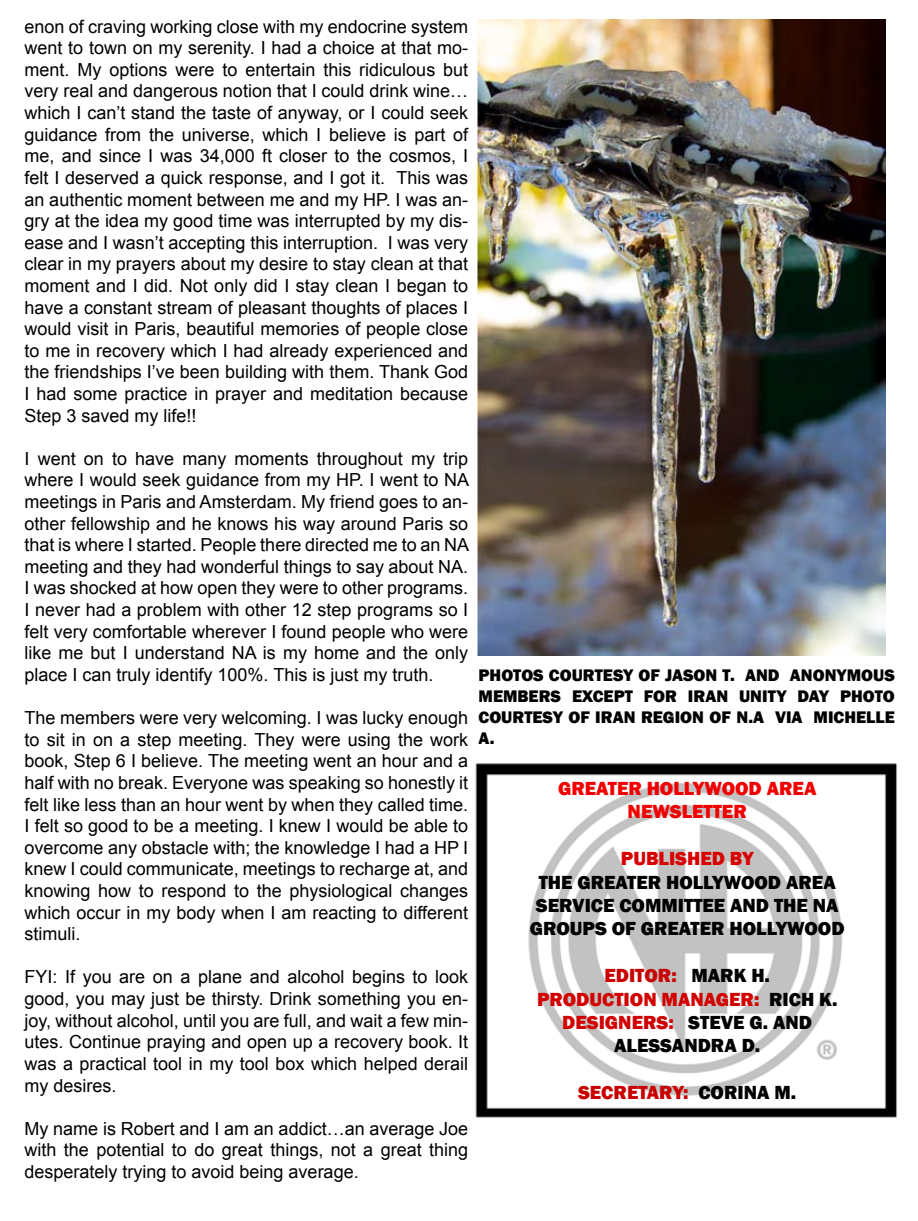
<style>
.page{position:relative;width:918px;height:1221px;background:#fff}
.page>*{position:absolute;margin:0;border:0;box-sizing:border-box;transform-origin:0 0}
.t1{font:800 19.5px "Franklin Gothic";color:#000}
.t2{font:800 19.5px "Franklin Gothic";color:#f20000}
.t3{font:800 19.5px "Franklin Gothic";color:#d30000}
.t4{font:800 19.5px "Franklin Gothic";color:#c90000}
.t5{font:800 19.5px "Franklin Gothic";color:#d90000}
.t6{font:800 19.5px "Franklin Gothic";color:#d00000}
.t7{font:18px/21.6px "Arial";color:#000;text-align:justify}
.t8{font:800 17.25px "Franklin Gothic";color:#000}
.s1{color:#c90000}
.s2{color:#000}
.s3{color:#d00000}
</style>
<div class="page">
<img style="left:478px;top:19px;width:408px;height:636px">
<img style="left:475px;top:763px;width:422px;height:355px">
<p class="t7" style="left:25px;top:16px;width:445px">enon of craving working close with my endocrine system went to town on my serenity. I had a choice at that mo&shy;ment. My options were to entertain this ridiculous but very real and dangerous notion that I could drink wine… which I can’t stand the taste of anyway, or I could seek guidance from the universe, which I believe is part of me, and since I was 34,000 ft closer to the cosmos, I felt I deserved a quick response, and I got it. This was an authentic moment between me and my HP. I was an&shy;gry at the idea my good time was interrupted by my dis&shy;ease and I wasn’t accepting this interruption. I was very clear in my prayers about my desire to stay clean at that moment and I did. Not only did I stay clean I began to have a constant stream of pleasant thoughts of places I would visit in Paris, beautiful memories of people close to me in recovery which I had already experienced and the friendships I’ve been building with them. Thank God I had some practice in prayer and meditation because Step 3 saved my life!!</p>
<p class="t7" style="left:25px;top:448px;width:446px">I went on to have many moments throughout my trip where I would seek guidance from my HP. I went to NA meetings in Paris and Amsterdam. My friend goes to an&shy;other fellowship and he knows his way around Paris so that is where I started. People there directed me to an NA meeting and they had wonderful things to say about NA.<br>I was shocked at how open they were to other programs.<br>I never had a problem with other 12 step programs so I felt very comfortable wherever I found people who were like me but I understand NA is my home and the only place I can truly identify 100%. This is just my truth.</p>
<p class="t7" style="left:25px;top:707px;width:445px">The members were very welcoming. I was lucky enough to sit in on a step meeting. They were using the work book, Step 6 I believe. The meeting went an hour and a half with no break. Everyone was speaking so honestly it felt like less than an hour went by when they called time.<br>I felt so good to be a meeting. I knew I would be able to overcome any obstacle with; the knowledge I had a HP I knew I could communicate, meetings to recharge at, and knowing how to respond to the physiological changes which occur in my body when I am reacting to different stimuli.</p>
<p class="t7" style="left:25px;top:966px;width:445px">FYI: If you are on a plane and alcohol begins to look good, you may just be thirsty. Drink something you en&shy;joy, without alcohol, until you are full, and wait a few min&shy;utes. Continue praying and open up a recovery book. It was a practical tool in my tool box which helped derail my desires.</p>
<p class="t7" style="left:25px;top:1117px;width:445px">My name is Robert and I am an addict…an average Joe with the potential to do great things, not a great thing desperately trying to avoid being average.</p>
<p class="t8" style="left:478px;top:664px;width:12px">PHOTOS</p>
<p class="t8" style="left:549px;top:664px;width:23px">COURTESY</p>
<p class="t8" style="left:639px;top:664px;width:38px">OF JASON</p>
<p class="t8" style="left:722px;top:664px;width:46px">T. AND</p>
<p class="t8" style="left:790px;top:664px;width:24px">ANONYMOUS</p>
<p class="t8" style="left:478px;top:685px;width:13px">MEMBERS</p>
<p class="t8" style="left:572px;top:685px;width:32px">EXCEPT</p>
<p class="t8" style="left:644px;top:685px;width:12px">FOR</p>
<p class="t8" style="left:688px;top:685px;width:18px">IRAN</p>
<p class="t8" style="left:739px;top:685px;width:22px">UNITY</p>
<p class="t8" style="left:798px;top:685px;width:12px">DAY</p>
<p class="t8" style="left:840px;top:685px;width:12px">PHOTO</p>
<p class="t8" style="left:479px;top:706px;width:12px">COURTESY</p>
<p class="t8" style="left:568px;top:706px;width:45px">OF IRAN</p>
<p class="t8" style="left:641px;top:706px;width:44px">REGION</p>
<p class="t8" style="left:710px;top:706px;width:129px">OF N.A VIA MICHELLE</p>
<p class="t8" style="left:479px;top:726px;width:18px">A.</p>
<p class="t2" style="left:558px;top:775px;width:13px">GREATER</p>
<p class="t2" style="left:647px;top:775px;width:27px">HOLLYWOOD</p>
<p class="t2" style="left:767px;top:775px;width:26px">AREA</p>
<p class="t2" style="left:628px;top:799px;width:26px">NEWSLETTER</p>
<p class="t5" style="left:621px;top:846px;width:25px">PUBLISH</p>
<p class="t5" style="left:700px;top:846px;width:55px">ED BY</p>
<p class="t1" style="left:539px;top:869px;width:52px">THE GREATER</p>
<p class="t1" style="left:666px;top:869px;width:27px">HOLLYWOOD</p>
<p class="t1" style="left:786px;top:869px;width:26px">AREA</p>
<p class="t1" style="left:536px;top:892px;width:24px">SERVICE</p>
<p class="t1" style="left:619px;top:892px;width:25px">COMMITTEE</p>
<p class="t1" style="left:730px;top:892px;width:14px">AND</p>
<p class="t1" style="left:774px;top:892px;width:13px">THE</p>
<p class="t1" style="left:813px;top:892px;width:27px">NA</p>
<p class="t1" style="left:530px;top:916px;width:14px">GROUPS</p>
<p class="t1" style="left:612px;top:916px;width:42px">OF GREATER</p>
<p class="t1" style="left:730px;top:916px;width:27px">HOLLYWOOD</p>
<p class="t4" style="left:604px;top:963px;width:24px">EDITOR</p>
<p class="t1" style="left:671px;top:963px;width:51px"><span class="s1">:</span> MARK</p>
<p class="t1" style="left:751px;top:963px;width:20px">H.</p>
<p class="t3" style="left:537px;top:986px;width:26px">PRODUCTION</p>
<p class="t3" style="left:662px;top:986px;width:31px">MANA</p>
<p class="t3" style="left:716px;top:986px;width:78px">GER: <span class="s2">RICH</span></p>
<p class="t1" style="left:819px;top:986px;width:20px">K.</p>
<p class="t6" style="left:562px;top:1009px;width:70px">DESIGNERS</p>
<p class="t1" style="left:668px;top:1009px;width:44px"><span class="s3">:</span> STEVE</p>
<p class="t1" style="left:750px;top:1009px;width:38px">G. AND</p>
<p class="t1" style="left:614px;top:1033px;width:26px">ALESSANDRA</p>
<p class="t1" style="left:742px;top:1033px;width:20px">D.</p>
<p class="t4" style="left:578px;top:1080px;width:25px">SECRETARY</p>
<p class="t1" style="left:683px;top:1080px;width:41px"><span class="s1">:</span> CORINA</p>
<p class="t1" style="left:775px;top:1080px;width:23px">M.</p>
</div>
